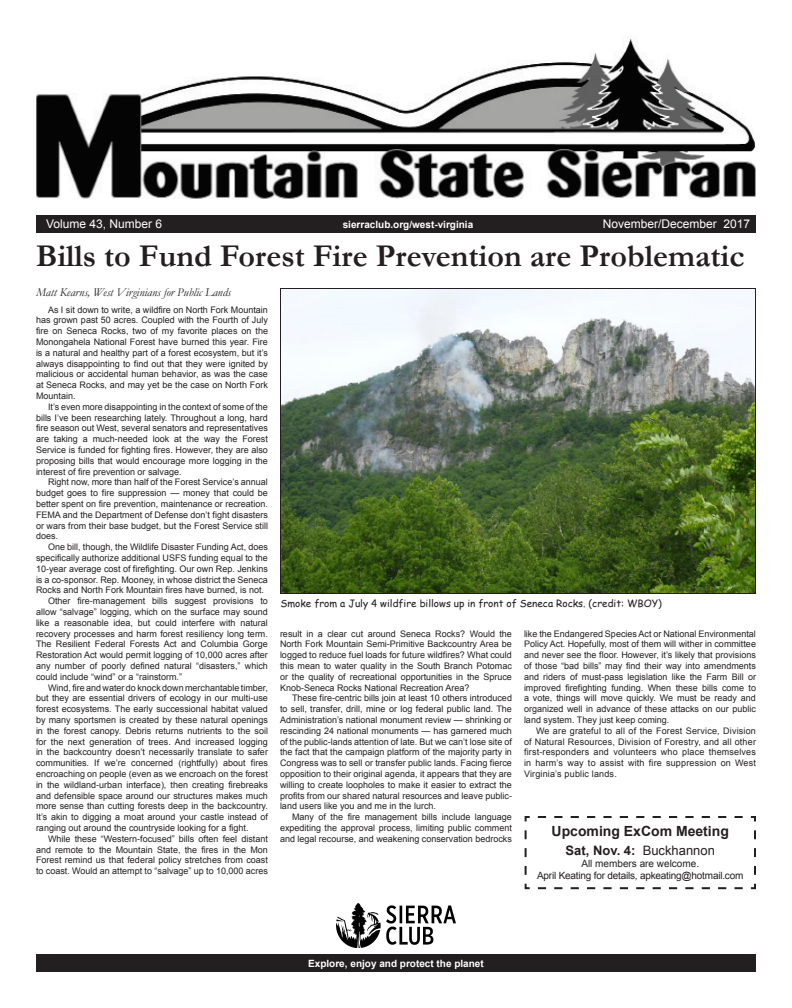
<style>
.page{position:relative;width:792px;height:1008px;background:#fff}
.page>*{position:absolute;margin:0;border:0;box-sizing:border-box;transform-origin:0 0}
.Head_Garamond_24{font:700 32px "Garamond";color:#231f20}
.Subhead_1{font:700 14px "Arial";color:#231f20}
.Subhead_1-2{font:700 13px "Arial";color:#231f20}
.byline{font:italic 12px "Garamond";color:#231f20}
.t1{font:12px "Arial";color:#fff}
.t2{font:10px "Comic Sans MS";color:#231f20}
.t3{font:700 10px "Arial";color:#fff}
.Subhead_1-3{font:10px "Arial";letter-spacing:-.02em;color:#231f20}
.Subhead_1-4{font:10px "Arial";color:#231f20}
.Body_text{font:9px/10.8px "Arial";color:#231f20;text-align:justify}
.s1{font-weight:400}
</style>
<div class="page">
<img style="left:36px;top:39px;width:720px;height:160px">
<div style="left:36px;top:954px;width:720px;height:18px;background:#231f20"></div>
<img style="left:336px;top:904px;width:120px;height:43px">
<div style="left:36px;top:215px;width:720px;height:18px;background:#231f20"></div>
<svg style="left:524px;top:816px;width:232px;height:74px"></svg>
<img style="left:282px;top:290px;width:472px;height:302px">
<div style="left:280px;top:288px;width:476px;height:306px;border:1px solid #231f20"></div>
<p class="t1" style="left:46px;top:216px;width:118px">Volume 43, Number 6</p>
<p class="t3" style="left:343px;top:218px;width:132px">sierraclub.org/west-virginia</p>
<p class="t1" style="left:603px;top:216px;width:149px">November/December 2017</p>
<p class="Head_Garamond_24" style="left:36px;top:237px;width:710px">Bills to Fund Forest Fire Prevention are Problematic</p>
<p class="byline" style="left:36px;top:285px;width:197px">Matt Kearns, West Virginians for Public Lands</p>
<p class="Body_text" style="left:36px;top:304px;width:234px;text-indent:12px">As I sit down to write, a wildfire on North Fork Mountain has grown past 50 acres. Coupled with the Fourth of July fire on Seneca Rocks, two of my favorite places on the Monongahela National Forest have burned this year. Fire is a natural and healthy part of a forest ecosystem, but it’s always disappointing to find out that they were ignited by malicious or accidental human behavior, as was the case at Seneca Rocks, and may yet be the case on North Fork Mountain.</p>
<p class="Body_text" style="left:36px;top:401px;width:234px;text-indent:12px">It’s even more disappointing in the context of some of the bills I’ve been researching lately. Throughout a long, hard fire season out West, several senators and representatives are taking a much-needed look at the way the Forest Service is funded for fighting fires. However, they are also proposing bills that would encourage more logging in the interest of fire prevention or salvage.</p>
<p class="Body_text" style="left:36px;top:477px;width:234px;text-indent:12px">Right now, more than half of the Forest Service’s annual budget goes to fire suppression — money that could be better spent on fire prevention, maintenance or recreation.<br>FEMA and the Department of Defense don’t fight disasters or wars from their base budget, but the Forest Service still does.</p>
<p class="Body_text" style="left:36px;top:542px;width:234px;text-indent:12px">One bill, though, the Wildlife Disaster Funding Act, does specifically authorize additional USFS funding equal to the 10-year average cost of firefighting. Our own Rep. Jenkins is a co-sponsor. Rep. Mooney, in whose district the Seneca Rocks and North Fork Mountain fires have burned, is not.</p>
<p class="Body_text" style="left:36px;top:596px;width:233px;text-indent:12px">Other fire-management bills suggest provisions to allow “salvage” logging, which on the surface may sound like a reasonable idea, but could interfere with natural recovery processes and harm forest resiliency long term.<br>The Resilient Federal Forests Act and Columbia Gorge Restoration Act would permit logging of 10,000 acres after any number of poorly defined natural “disasters,” which could include “wind” or a “rainstorm.”</p>
<p class="Body_text" style="left:36px;top:682px;width:234px;text-indent:12px">Wind, fire and water do knock down merchantable timber, but they are essential drivers of ecology in our multi-use forest ecosystems. The early successional habitat valued by many sportsmen is created by these natural openings in the forest canopy. Debris returns nutrients to the soil for the next generation of trees. And increased logging in the backcountry doesn’t necessarily translate to safer communities. If we’re concerned (rightfully) about fires encroaching on people (even as we encroach on the forest in the wildland-urban interface), then creating firebreaks and defensible space around our structures makes much more sense than cutting forests deep in the backcountry.<br>It’s akin to digging a moat around your castle instead of ranging out around the countryside looking for a fight.</p>
<p class="Body_text" style="left:36px;top:833px;width:234px;text-indent:12px">While these “Western-focused” bills often feel distant and remote to the Mountain State, the fires in the Mon Forest remind us that federal policy stretches from coast to coast. Would an attempt to “salvage” up to 10,000 acres</p>
<p class="t2" style="left:281px;top:596px;width:383px">Smoke from a July 4 wildfire billows up in front of Seneca Rocks. (credit: WBOY)</p>
<p class="Body_text" style="left:280px;top:628px;width:234px">result in a clear cut around Seneca Rocks? Would the North Fork Mountain Semi-Primitive Backcountry Area be logged to reduce fuel loads for future wildfires? What could this mean to water quality in the South Branch Potomac or the quality of recreational opportunities in the Spruce Knob-Seneca Rocks National Recreation Area?</p>
<p class="Body_text" style="left:280px;top:693px;width:234px;text-indent:12px">These fire-centric bills join at least 10 others introduced to sell, transfer, drill, mine or log federal public land. The Administration’s national monument review — shrinking or rescinding 24 national monuments — has garnered much of the public-lands attention of late. But we can’t lose site of the fact that the campaign platform of the majority party in Congress was to sell or transfer public lands. Facing fierce opposition to their original agenda, it appears that they are willing to create loopholes to make it easier to extract the profits from our shared natural resources and leave public&shy;land users like you and me in the lurch.</p>
<p class="Body_text" style="left:280px;top:812px;width:233px;text-indent:12px">Many of the fire management bills include language expediting the approval process, limiting public comment and legal recourse, and weakening conservation bedrocks</p>
<p class="Body_text" style="left:524px;top:628px;width:234px">like the Endangered Species Act or National Environmental Policy Act. Hopefully, most of them will wither in committee and never see the floor. However, it’s likely that provisions of those “bad bills” may find their way into amendments and riders of must-pass legislation like the Farm Bill or improved firefighting funding. When these bills come to a vote, things will move quickly. We must be ready and organized well in advance of these attacks on our public land system. They just keep coming.</p>
<p class="Body_text" style="left:524px;top:725px;width:234px;text-indent:12px">We are grateful to all of the Forest Service, Division of Natural Resources, Division of Forestry, and all other first-responders and volunteers who place themselves in harm’s way to assist with fire suppression on West Virginia’s public lands.</p>
<p class="Subhead_1" style="left:552px;top:822px;width:179px">Upcoming ExCom Meeting</p>
<p class="Subhead_1-2" style="left:566px;top:842px;width:151px">Sat, Nov. 4: <span class="s1">Buckhannon</span></p>
<p class="Subhead_1-4" style="left:581px;top:857px;width:119px">All members are welcome.</p>
<p class="Subhead_1-3" style="left:537px;top:869px;width:208px">April Keating for details, apkeating@hotmail.com</p>
<p class="t3" style="left:308px;top:956px;width:177px">Explore, enjoy and protect the planet</p>
</div>
